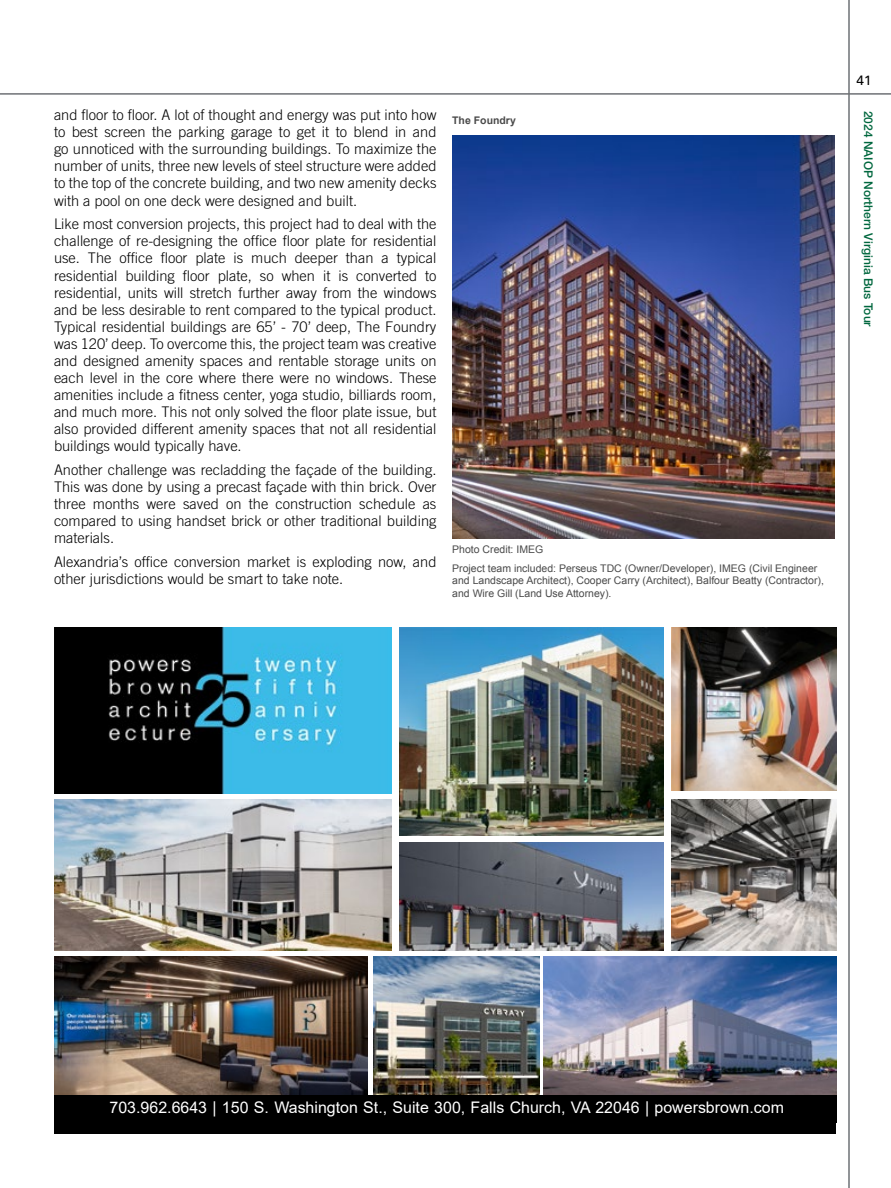
<style>
.page{position:relative;width:891px;height:1188px;background:#fff}
.page>*{position:absolute;margin:0;border:0;box-sizing:border-box;transform-origin:0 0}
.t1{font:15.9px "Arial";color:#fff}
.t2{font:300 14.7px/17.1px "Trade Gothic LT Std";color:#000;text-align:justify}
.t3{font:13.5px "Univers LT Std";color:#000}
.t4{font:500 12px "Helvetica Neue LT Std";color:#00673e}
.t5{font:10.5px/19.4px "Arial";color:#4a4a4a}
.t6{font:700 10.5px "Arial";color:#4a4a4a}
</style>
<div class="page">
<hr style="left:848px;top:0;width:2px;height:1188px;background:#6e7175">
<hr style="left:0;top:93px;width:891px;height:2px;background:#6e7175">
<img style="left:452px;top:135px;width:383px;height:404px">
<svg style="left:55px;top:628px;width:781px;height:468px"></svg>
<div style="left:55px;top:1104px;width:781px;height:30px;background:#000"></div>
<img style="left:54px;top:627px;width:337px;height:167px">
<img style="left:671px;top:800px;width:166px;height:151px">
<img style="left:400px;top:627px;width:264px;height:208px">
<img style="left:400px;top:843px;width:264px;height:108px">
<img style="left:671px;top:627px;width:166px;height:163px">
<img style="left:54px;top:956px;width:313px;height:140px">
<img style="left:54px;top:800px;width:337px;height:151px">
<img style="left:544px;top:956px;width:293px;height:140px">
<img style="left:373px;top:956px;width:166px;height:140px">
<div style="left:54px;top:1096px;width:783px;height:27px;background:#000"></div>
<p class="t2" style="left:54px;top:106px;width:384px">and floor to floor. A lot of thought and energy was put into how to best screen the parking garage to get it to blend in and go unnoticed with the surrounding buildings. To maximize the number of units, three new levels of steel structure were added to the top of the concrete building, and two new amenity decks with a pool on one deck were designed and built.</p>
<p class="t2" style="left:54px;top:215px;width:384px">Like most conversion projects, this project had to deal with the challenge of re-designing the office floor plate for residential use. The office floor plate is much deeper than a typical residential building floor plate, so when it is converted to residential, units will stretch further away from the windows and be less desirable to rent compared to the typical product.<br>Typical residential buildings are 65’ - 70’ deep, The Foundry was 120’ deep. To overcome this, the project team was creative and designed amenity spaces and rentable storage units on each level in the core where there were no windows. These amenities include a fitness center, yoga studio, billiards room, and much more. This not only solved the floor plate issue, but also provided different amenity spaces that not all residential buildings would typically have.</p>
<p class="t2" style="left:54px;top:461px;width:384px">Another challenge was recladding the façade of the building.<br>This was done by using a precast façade with thin brick. Over three months were saved on the construction schedule as compared to using handset brick or other traditional building materials.</p>
<p class="t2" style="left:54px;top:553px;width:384px">Alexandria’s office conversion market is exploding now, and other jurisdictions would be smart to take note.</p>
<p class="t5" style="left:452px;top:539px;width:367px">Photo Credit: IMEG<br>Project team included: Perseus TDC (Owner/Developer), IMEG (Civil Engineer</p>
<p class="t6" style="left:452px;top:114px;width:65px">The Foundry</p>
<p class="t5" style="left:452px;top:575px;width:373px;line-height:12.6px">and Landscape Architect), Cooper Carry (Architect), Balfour Beatty (Contractor), and Wire Gill (Land Use Attorney).</p>
<p class="t3" style="left:857px;top:72px;width:17px">41</p>
<p class="t4" style="left:876px;top:111px;width:218px;rotate:90deg">2024 NAIOP Northern Virginia Bus Tour</p>
<p class="t1" style="left:110px;top:1097px;width:676px">703.962.6643 | 150 S. Washington St., Suite 300, Falls Church, VA 22046 | powersbrown.com</p>
</div>
